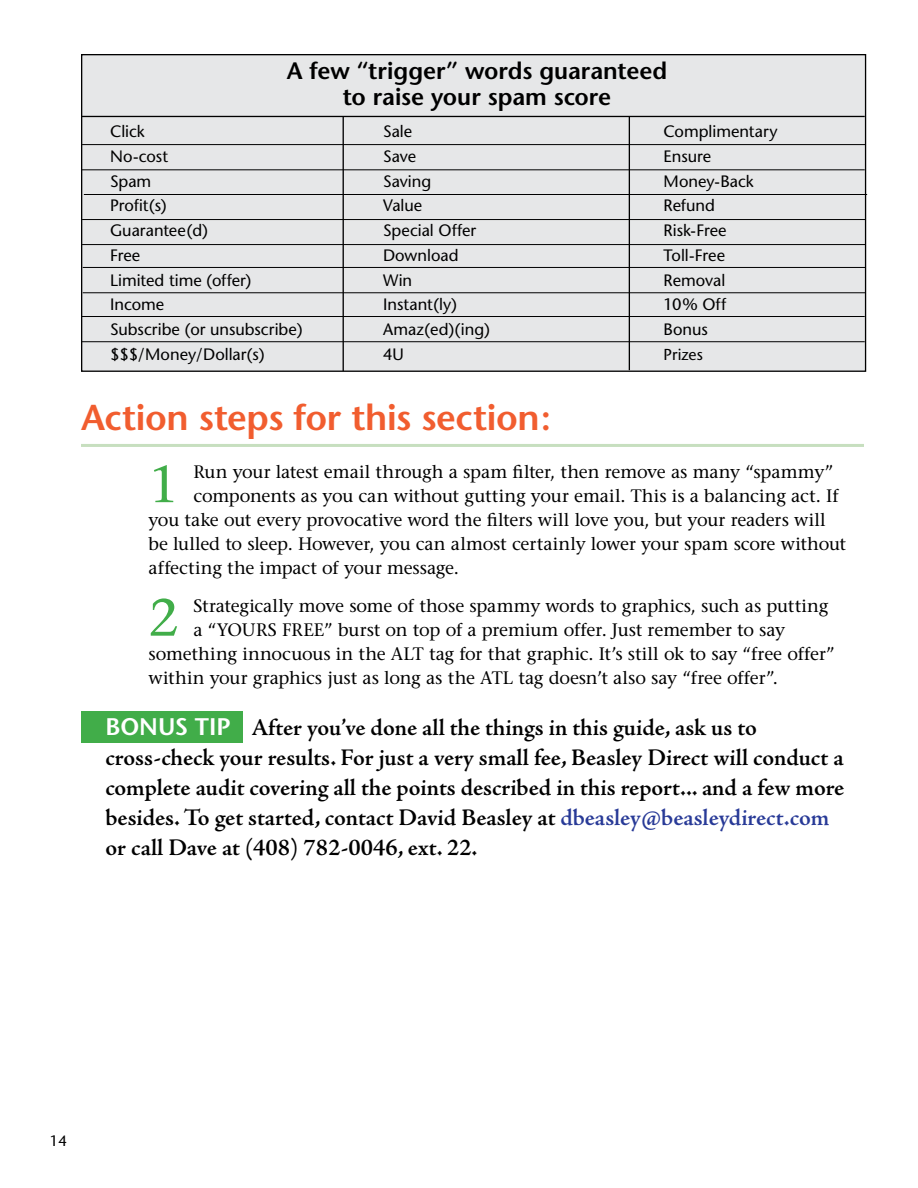
<style>
.page{position:relative;width:918px;height:1188px;background:#fff}
.page>*{position:absolute;margin:0;border:0;box-sizing:border-box;transform-origin:0 0}
.t1{font:52.35px "Stone Serif";color:#41ad49}
.t2{font:600 36px "Stone Sans";letter-spacing:-.01em;color:#f15d2f}
.t3{font:600 24px/30px "Adobe Jenson Pro";letter-spacing:-.005em;color:#000}
.t4{font:600 23.7px/26.4px "Stone Sans";color:#000;text-align:center}
.t5{font:18px "Stone Serif";letter-spacing:-.01em;color:#000}
.t6{font:16.5px "Stone Sans";letter-spacing:-.005em;color:#000}
.t7{font:15.9px "Stone Sans";letter-spacing:.005em;color:#000}
.t8{font:15px "Stone Sans";color:#000}
.s1{font-family:"Stone Sans";color:#fff}
.s2{color:#283a97}
</style>
<div class="page">
<div style="left:82px;top:55px;width:784px;height:316px;background:#e6e7e8"></div>
<hr style="left:81px;top:116px;width:784px;height:1px;background:#000">
<hr style="left:82px;top:144px;width:783px;height:1px;background:#000">
<hr style="left:81px;top:169px;width:784px;height:1px;background:#000">
<hr style="left:84px;top:194px;width:783px;height:1px;background:#000">
<hr style="left:82px;top:219px;width:783px;height:1px;background:#000">
<hr style="left:82px;top:244px;width:783px;height:1px;background:#000">
<hr style="left:81px;top:341px;width:784px;height:1px;background:#000">
<hr style="left:81px;top:316px;width:784px;height:1px;background:#000">
<hr style="left:83px;top:292px;width:783px;height:1px;background:#000">
<hr style="left:83px;top:267px;width:783px;height:1px;background:#000">
<hr style="left:343px;top:117px;width:1px;height:254px;background:#000">
<hr style="left:629px;top:116px;width:1px;height:254px;background:#000">
<div style="left:81px;top:711px;width:162px;height:32px;background:#41ad49"></div>
<hr style="left:81px;top:444px;width:783px;height:3px;background:#c7dfbf">
<h3 class="t4" style="left:287px;top:57px;width:382px">A few “trigger” words guaranteed to raise your spam score</h3>
<p class="t6" style="left:110px;top:122px;width:36px">Click</p>
<p class="t6" style="left:383px;top:122px;width:31px">Sale</p>
<p class="t6" style="left:664px;top:122px;width:115px">Complimentary</p>
<p class="t6" style="left:110px;top:146px;width:59px">No-cost</p>
<p class="t6" style="left:383px;top:146px;width:34px">Save</p>
<p class="t6" style="left:664px;top:146px;width:49px">Ensure</p>
<p class="t6" style="left:110px;top:171px;width:43px">Spam</p>
<p class="t6" style="left:383px;top:171px;width:50px">Saving</p>
<p class="t6" style="left:664px;top:171px;width:92px">Money-Back</p>
<p class="t6" style="left:110px;top:196px;width:58px">Profit(s)</p>
<p class="t6" style="left:383px;top:196px;width:41px">Value</p>
<p class="t6" style="left:664px;top:196px;width:53px">Refund</p>
<p class="t6" style="left:110px;top:221px;width:99px">Guarantee(d)</p>
<p class="t6" style="left:383px;top:221px;width:95px">Special Offer</p>
<p class="t6" style="left:664px;top:221px;width:64px">Risk-Free</p>
<p class="t6" style="left:110px;top:245px;width:32px">Free</p>
<p class="t6" style="left:383px;top:245px;width:77px">Download</p>
<p class="t6" style="left:664px;top:245px;width:63px">Toll-Free</p>
<p class="t6" style="left:110px;top:270px;width:143px">Limited time (offer)</p>
<p class="t6" style="left:383px;top:270px;width:31px">Win</p>
<p class="t6" style="left:664px;top:270px;width:63px">Removal</p>
<p class="t6" style="left:110px;top:295px;width:56px">Income</p>
<p class="t6" style="left:383px;top:295px;width:75px">Instant(ly)</p>
<p class="t6" style="left:664px;top:295px;width:64px">10% Off</p>
<p class="t6" style="left:110px;top:320px;width:194px">Subscribe (or unsubscribe)</p>
<p class="t6" style="left:383px;top:320px;width:108px">Amaz(ed)(ing)</p>
<p class="t6" style="left:664px;top:320px;width:46px">Bonus</p>
<p class="t6" style="left:110px;top:344px;width:156px">$$$/Money/Dollar(s)</p>
<p class="t6" style="left:383px;top:344px;width:22px">4U</p>
<p class="t7" style="left:664px;top:345px;width:41px">Prizes</p>
<h2 class="t2" style="left:81px;top:395px;width:472px">Action steps for this section:</h2>
<h1 class="t1" style="left:148px;top:453px;width:32px">1</h1>
<p class="t5" style="left:194px;top:461px;width:642px">Run your latest email through a spam filter, then remove as many “spammy”</p>
<p class="t5" style="left:194px;top:485px;width:647px">components as you can without gutting your email. This is a balancing act. If</p>
<p class="t5" style="left:148px;top:509px;width:679px">you take out every provocative word the filters will love you, but your readers will</p>
<p class="t5" style="left:148px;top:533px;width:699px">be lulled to sleep. However, you can almost certainly lower your spam score without</p>
<p class="t5" style="left:148px;top:557px;width:312px">affecting the impact of your message.</p>
<h1 class="t1" style="left:148px;top:586px;width:32px">2</h1>
<p class="t5" style="left:194px;top:595px;width:637px">Strategically move some of those spammy words to graphics, such as putting</p>
<p class="t5" style="left:194px;top:619px;width:593px">a “YOURS FREE” burst on top of a premium offer. Just remember to say</p>
<p class="t5" style="left:148px;top:643px;width:688px">something innocuous in the ALT tag for that graphic. It’s still ok to say “free offer”</p>
<p class="t5" style="left:148px;top:667px;width:631px">within your graphics just as long as the ATL tag doesn’t also say “free offer”.</p>
<p class="t3" style="left:106px;top:713px;width:740px"><span class="s1">Bon us TIP</span> After you’ve done all the things in this guide, ask us to cross-check your results. For just a very small fee, Beasley Direct will conduct a complete audit covering all the points described in this report... and a few more besides. To get started, contact David Beasley at <span class="s2">dbeasley@beasleydirect.com </span>or call Dave at (408) 782-0046, ext. 22.</p>
<p class="t8" style="left:50px;top:1132px;width:19px">14</p>
</div>
